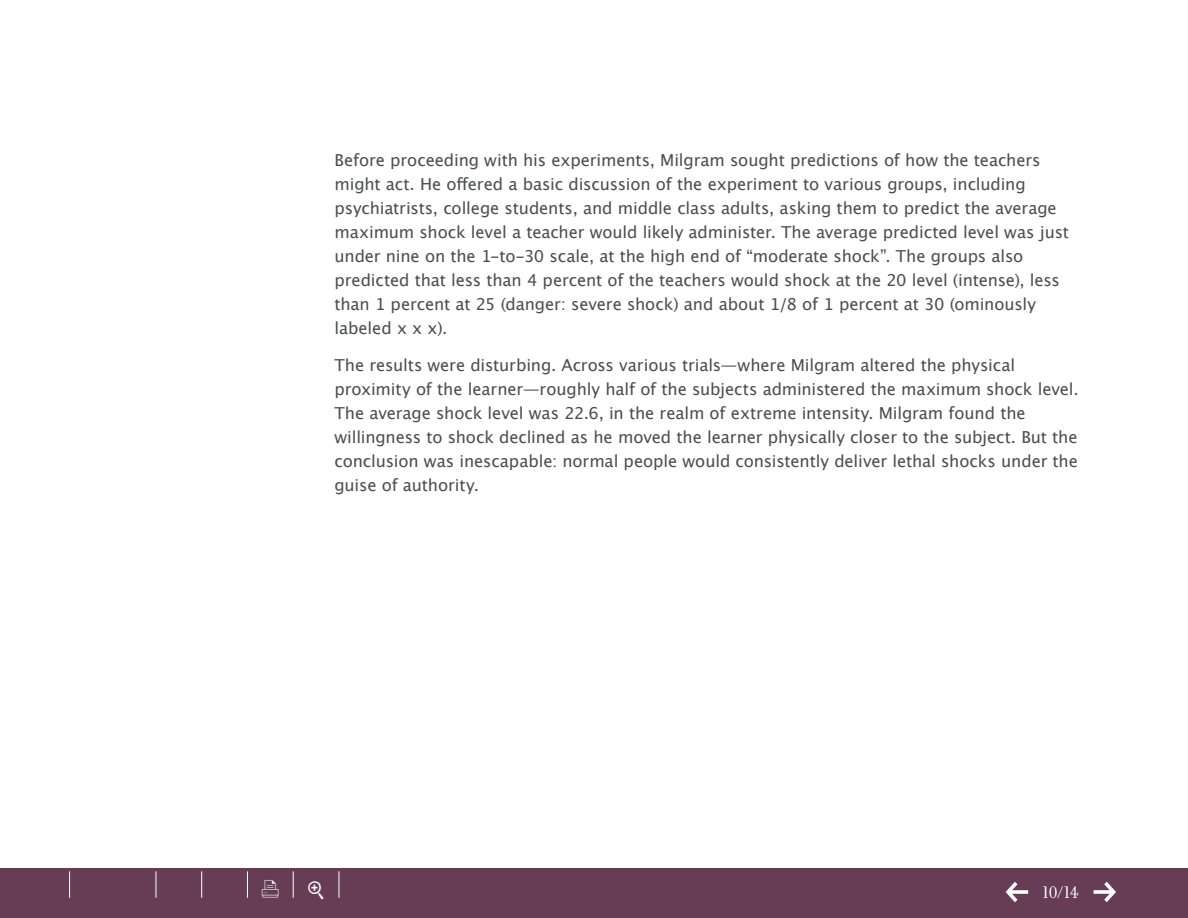
<style>
.page{position:relative;width:1188px;height:918px;background:#fff}
.page>*{position:absolute;margin:0;border:0;box-sizing:border-box;transform-origin:0 0}
.t1{font:21px "Dingbests";color:#fff}
.t2{font:18px "Filosofia OT";color:#fff}
.t3{font:16.5px/24px "Lucida Grande";letter-spacing:-.01em;color:#4c4d4f}
</style>
<div class="page">
<div style="left:0;top:868px;width:1188px;height:50px;background:#663d54"></div>
<svg style="left:69px;top:871px;width:1px;height:27px"></svg>
<svg style="left:156px;top:871px;width:1px;height:27px"></svg>
<svg style="left:201px;top:871px;width:1px;height:27px"></svg>
<svg style="left:247px;top:871px;width:1px;height:27px"></svg>
<svg style="left:293px;top:871px;width:1px;height:27px"></svg>
<svg style="left:339px;top:871px;width:1px;height:27px"></svg>
<svg style="left:1006px;top:882px;width:22px;height:20px"></svg>
<svg style="left:1094px;top:882px;width:22px;height:20px"></svg>
<p class="t3" style="left:334px;top:148px;width:736px">Before proceeding with his experiments, Milgram sought predictions of how the teachers might act. He offered a basic discussion of the experiment to various groups, including psychiatrists, college students, and middle class adults, asking them to predict the average maximum shock level a teacher would likely administer. The average predicted level was just under nine on the 1-to-30 scale, at the high end of “moderate shock”. The groups also predicted that less than 4 percent of the teachers would shock at the 20 level (intense), less than 1 percent at 25 (danger: severe shock) and about 1/8 of 1 percent at 30 (ominously labeled x x x).</p>
<p class="t3" style="left:334px;top:354px;width:746px">The results were disturbing. Across various trials—where Milgram altered the physical proximity of the learner—roughly half of the subjects administered the maximum shock level.<br>The average shock level was 22.6, in the realm of extreme intensity. Milgram found the willingness to shock declined as he moved the learner physically closer to the subject. But the conclusion was inescapable: normal people would consistently deliver lethal shocks under the guise of authority.</p>
<p class="t1" style="left:260px;top:878px;width:22px">x</p>
<p class="t2" style="left:1043px;top:882px;width:38px">10/14</p>
</div>
